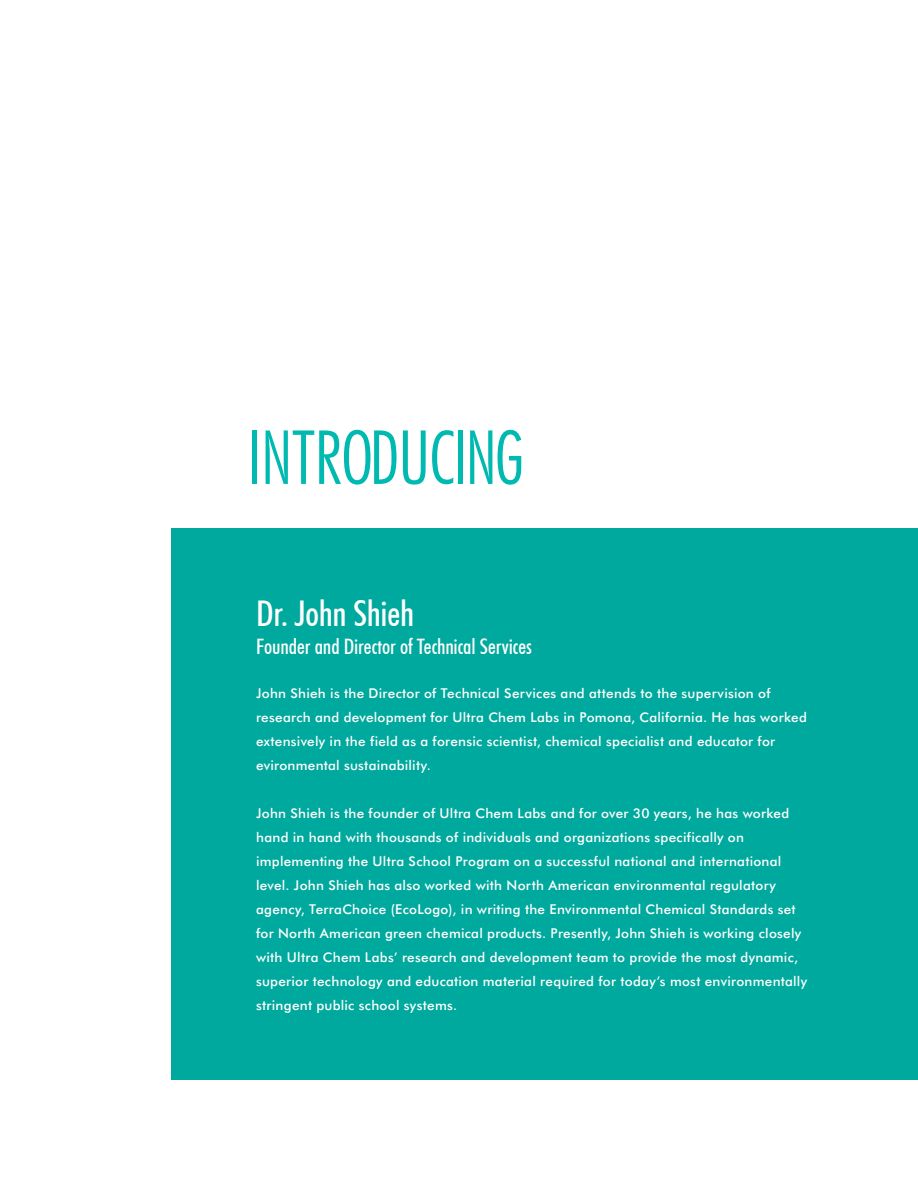
<style>
.page{position:relative;width:918px;height:1188px;background:#fff}
.page>*{position:absolute;margin:0;border:0;box-sizing:border-box;transform-origin:0 0}
.t1{font:300 condensed 75px "Futura BT";letter-spacing:-.025em;color:#00b9b1}
.t2{font:500 condensed 35.4px "Futura BT";letter-spacing:-.005em;color:#fff}
.t3{font:500 condensed 21.3px "Futura BT";letter-spacing:-.005em;color:#fff}
.t4{font:13.5px/24px "Futura Md BT Medium";letter-spacing:.02em;color:#fff}
</style>
<div class="page">
<div style="left:171px;top:529px;width:747px;height:551px;background:#00a99d"></div>
<h1 class="t1" style="left:247px;top:412px;width:278px">INTRODUCING</h1>
<h2 class="t2" style="left:256px;top:592px;width:160px">Dr. John Shieh</h2>
<h3 class="t3" style="left:256px;top:634px;width:277px">Founder and Director of Technical Services</h3>
<p class="t4" style="left:256px;top:681px;width:552px">John Shieh is the Director of Technical Services and attends to the supervision of research and development for Ultra Chem Labs in Pomona, California. He has worked extensively in the field as a forensic scientist, chemical specialist and educator for evironmental sustainability.</p>
<p class="t4" style="left:256px;top:801px;width:553px">John Shieh is the founder of Ultra Chem Labs and for over 30 years, he has worked hand in hand with thousands of individuals and organizations specifically on implementing the Ultra School Program on a successful national and international level. John Shieh has also worked with North American environmental regulatory agency, TerraChoice (EcoLogo), in writing the Environmental Chemical Standards set for North American green chemical products. Presently, John Shieh is working closely with Ultra Chem Labs’ research and development team to provide the most dynamic, superior technology and education material required for today’s most environmentally stringent public school systems.</p>
</div>
